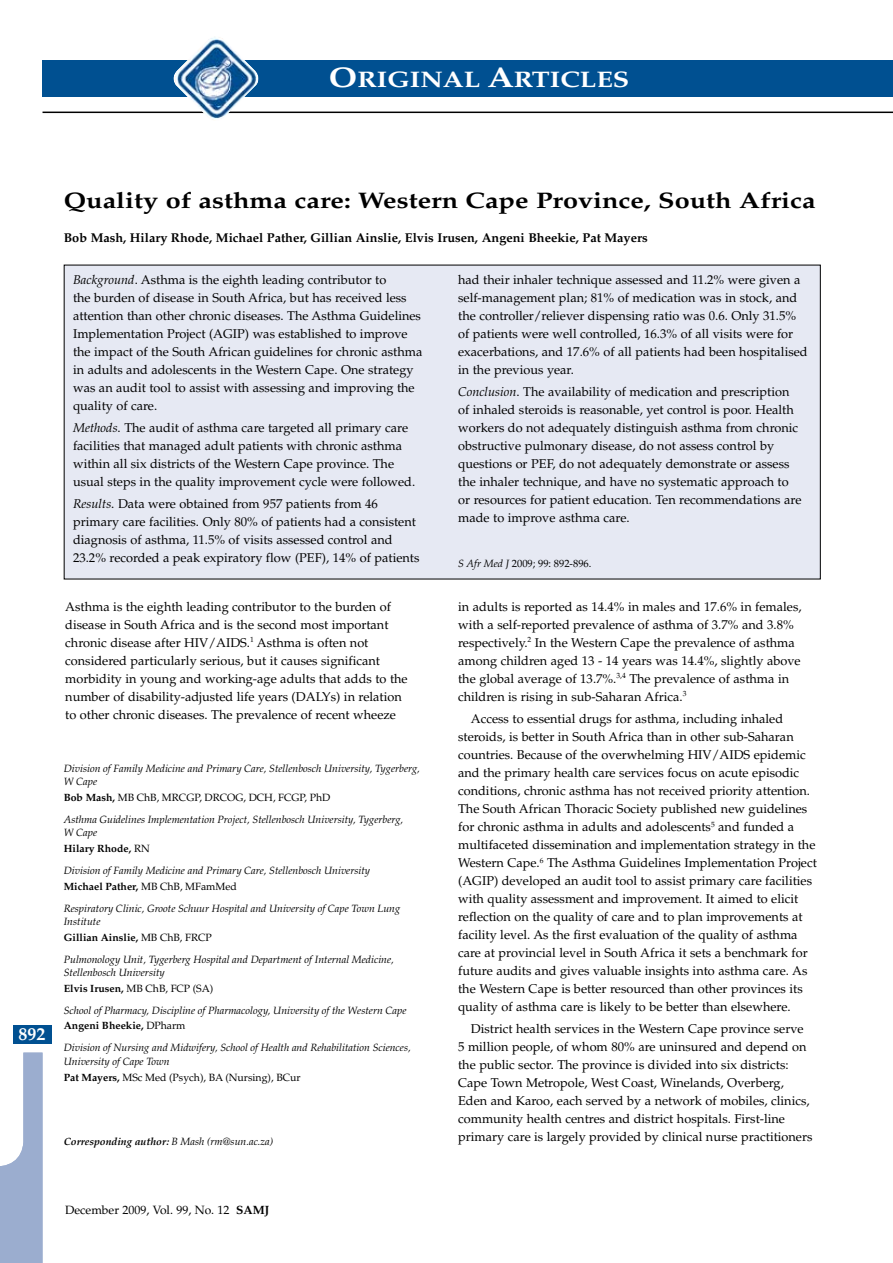
<style>
.page{position:relative;width:893px;height:1263px;background:#fff}
.page>*{position:absolute;margin:0;border:0;box-sizing:border-box;transform-origin:0 0}
.t1{font:700 22.5px "Palatino";color:#000;scale:1.2 1}
.t2{font:700 22.5px "Palatino";color:#fff;scale:1.2 1}
.t3{font:700 18px "Palatino";color:#fff}
.t4{font:12.75px/18px "Palatino";color:#000}
.t5{font:700 12.75px "Palatino";color:#000}
.t6{font:12px "Palatino";color:#000}
.t7{font:italic 10.5px/13.5px "Palatino";color:#000}
.t8{font:10.5px "Palatino";color:#000}
.t9{font:italic 700 10.5px "Palatino";color:#000}
.t10{font:700 10.5px/15.6px "Palatino";color:#000}
.s1{font-size:28.5px}
.s2{font-style:italic}
.s3{font-weight:700;font-style:normal}
.s4{font-style:normal}
.s5{font-weight:400;font-style:italic}
.s6{font-weight:400}
.s7{font-weight:700}
</style>
<div class="page">
<div style="left:43px;top:60px;width:850px;height:37px;background:#005091"></div>
<hr style="left:43px;top:112px;width:850px;height:1px;background:#000">
<img style="left:173px;top:37px;width:85px;height:83px">
<svg style="left:0;top:1052px;width:43px;height:211px"></svg>
<div style="left:14px;top:1024px;width:38px;height:19px;background:#005091"></div>
<div style="left:64px;top:265px;width:756px;height:314px;background:#e6e9f3"></div>
<h1 class="t2" style="left:329px;top:67px;width:252px"><span class="s1">O</span>RIGINAL <span class="s1">A</span>RTICLES</h1>
<h2 class="t3" style="left:18px;top:1023px;width:28px">892</h2>
<h1 class="t1" style="left:64px;top:187px;width:628px">Quality of asthma care: Western Cape Province, South Africa</h1>
<p class="t5" style="left:64px;top:230px;width:585px">Bob Mash, Hilary Rhode, Michael Pather, Gillian Ainslie, Elvis Irusen, Angeni Bheekie, Pat Mayers</p>
<p class="t4" style="left:73px;top:271px;width:351px"><span class="s2">Background</span>. Asthma is the eighth leading contributor to<br>the burden of disease in South Africa, but has received less attention than other chronic diseases. The Asthma Guidelines Implementation Project (AGIP) was established to improve the impact of the South African guidelines for chronic asthma in adults and adolescents in the Western Cape. One strategy was an audit tool to assist with assessing and improving the quality of care.</p>
<p class="t4" style="left:73px;top:419px;width:344px"><span class="s2">Methods</span>. The audit of asthma care targeted all primary care facilities that managed adult patients with chronic asthma within all six districts of the Western Cape province. The usual steps in the quality improvement cycle were followed.</p>
<p class="t4" style="left:73px;top:495px;width:348px"><span class="s2">Results</span>. Data were obtained from 957 patients from 46 primary care facilities. Only 80% of patients had a consistent diagnosis of asthma, 11.5% of visits assessed control and 23.2% recorded a peak expiratory flow (PEF), 14% of patients</p>
<p class="t4" style="left:458px;top:271px;width:351px">had their inhaler technique assessed and 11.2% were given a self-management plan; 81% of medication was in stock, and the controller/reliever dispensing ratio was 0.6. Only 31.5% of patients were well controlled, 16.3% of all visits were for exacerbations, and 17.6% of all patients had been hospitalised in the previous year.</p>
<p class="t4" style="left:458px;top:383px;width:345px"><span class="s2">Conclusion</span>. The availability of medication and prescription of inhaled steroids is reasonable, yet control is poor. Health workers do not adequately distinguish asthma from chronic obstructive pulmonary disease, do not assess control by questions or PEF, do not adequately demonstrate or assess the inhaler technique, and have no systematic approach to or resources for patient education. Ten recommendations are made to improve asthma care.</p>
<p class="t8" style="left:458px;top:557px;width:135px"><span class="s2">S Afr Med J</span> 2009; 99: 892-896.</p>
<p class="t4" style="left:65px;top:598px;width:344px">Asthma is the eighth leading contributor to the burden of disease in South Africa and is the second most important chronic disease after HIV/AIDS.<sup>1</sup> Asthma is often not considered particularly serious, but it causes significant morbidity in young and working-age adults that adds to the number of disability-adjusted life years (DALYs) in relation to other chronic diseases. The prevalence of recent wheeze</p>
<p class="t4" style="left:458px;top:598px;width:345px">in adults is reported as 14.4% in males and 17.6% in females, with a self-reported prevalence of asthma of 3.7% and 3.8% respectively.<sup>2</sup> In the Western Cape the prevalence of asthma among children aged 13 - 14 years was 14.4%, slightly above the global average of 13.7%.<sup>3,4</sup> The prevalence of asthma in children is rising in sub-Saharan Africa.<sup>3</sup></p>
<p class="t4" style="left:458px;top:710px;width:360px;text-indent:13px">Access to essential drugs for asthma, including inhaled steroids, is better in South Africa than in other sub-Saharan countries. Because of the overwhelming HIV/AIDS epidemic and the primary health care services focus on acute episodic conditions, chronic asthma has not received priority attention.<br>The South African Thoracic Society published new guidelines for chronic asthma in adults and adolescents<sup>5</sup> and funded a multifaceted dissemination and implementation strategy in the Western Cape.<sup>6</sup> The Asthma Guidelines Implementation Project (AGIP) developed an audit tool to assist primary care facilities with quality assessment and improvement. It aimed to elicit reflection on the quality of care and to plan improvements at facility level. As the first evaluation of the quality of asthma care at provincial level in South Africa it sets a benchmark for future audits and gives valuable insights into asthma care. As the Western Cape is better resourced than other provinces its quality of asthma care is likely to be better than elsewhere.</p>
<p class="t4" style="left:458px;top:1020px;width:356px;text-indent:13px">District health services in the Western Cape province serve 5 million people, of whom 80% are uninsured and depend on the public sector. The province is divided into six districts:<br>Cape Town Metropole, West Coast, Winelands, Overberg, Eden and Karoo, each served by a network of mobiles, clinics, community health centres and district hospitals. First-line primary care is largely provided by clinical nurse practitioners</p>
<p class="t7" style="left:64px;top:761px;width:358px">Division of Family Medicine and Primary Care, Stellenbosch University, Tygerberg,<br>W Cape</p>
<p class="t7" style="left:64px;top:786px;width:341px;line-height:22px"><span class="s3">Bob Mash,</span> <span class="s4">MB ChB, MRCGP, DRCOG, DCH, FCGP, PhD<br></span>Asthma Guidelines Implementation Project, Stellenbosch University, Tygerberg,</p>
<p class="t10" style="left:64px;top:825px;width:88px"><span class="s5">W Cape<br></span>Hilary Rhode, <span class="s6">RN</span></p>
<p class="t7" style="left:64px;top:863px;width:308px;line-height:15.6px">Division of Family Medicine and Primary Care, Stellenbosch University<br><span class="s3">Michael Pather,</span> <span class="s4">MB ChB, MFamMed</span></p>
<p class="t7" style="left:64px;top:901px;width:338px">Respiratory Clinic, Groote Schuur Hospital and University of Cape Town Lung<br>Institute</p>
<p class="t7" style="left:64px;top:926px;width:331px;line-height:22px"><span class="s3">Gillian Ainslie,</span> <span class="s4">MB ChB, FRCP<br></span>Pulmonology Unit, Tygerberg Hospital and Department of Internal Medicine,</p>
<p class="t7" style="left:64px;top:965px;width:151px;line-height:15.6px">Stellenbosch University<br><span class="s3">Elvis Irusen,</span> <span class="s4">MB ChB, FCP (SA)</span></p>
<p class="t7" style="left:64px;top:1003px;width:344px;line-height:15.6px">School of Pharmacy, Discipline of Pharmacology, University of the Western Cape<br><span class="s3">Angeni Bheekie,</span> <span class="s4">DPharm</span></p>
<p class="t7" style="left:64px;top:1041px;width:348px">Division of Nursing and Midwifery, School of Health and Rehabilitation Sciences,<br>University of Cape Town</p>
<p class="t8" style="left:64px;top:1071px;width:238px"><span class="s7">Pat Mayers,</span> MSc Med (Psych), BA (Nursing), BCur</p>
<p class="t9" style="left:64px;top:1135px;width:211px">Corresponding author: <span class="s6">B Mash (rm@sun.ac.za)</span></p>
<p class="t6" style="left:65px;top:1203px;width:206px">December 2009, Vol. 99, No. 12 <span class="s7">SAMJ</span></p>
</div>
